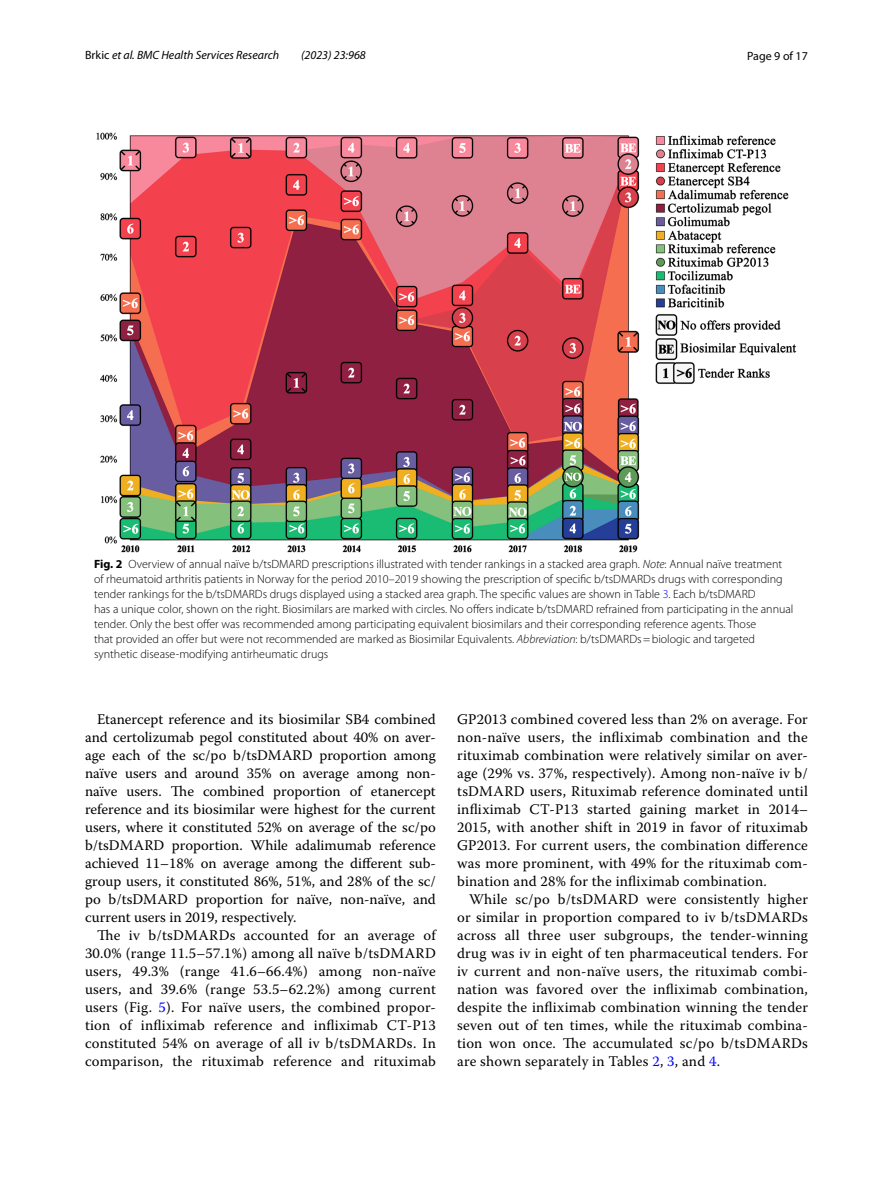
<style>
.page{position:relative;width:893px;height:1187px;background:#fff}
.page>*{position:absolute;margin:0;border:0;box-sizing:border-box;transform-origin:0 0}
.t1{font:14.7px/18px "Warnock Pro";letter-spacing:.015em;color:#000;text-align:justify}
.t2{font:300 12px/15px "Myriad Pro";color:#000}
.t3{font:italic 12px "Myriad Pro";color:#000}
.t4{font:12px "Myriad Pro";color:#000}
.s1{font-style:normal}
.s2{font-weight:700}
.s3{font-style:italic}
.s4{color:#00f}
</style>
<div class="page">
<img style="left:96px;top:133px;width:701px;height:419px">
<p class="t3" style="left:85px;top:48px;width:196px"><span class="s1">Brkic</span> et al. BMC Health Services Research</p>
<p class="t3" style="left:301px;top:48px;width:66px">(2023) 23:968</p>
<p class="t4" style="left:747px;top:48px;width:62px">Page 9 of 17</p>
<p class="t2" style="left:94px;top:556px;width:701px"><span class="s2">Fig. 2</span> Overview of annual naïve b/tsDMARD prescriptions illustrated with tender rankings in a stacked area graph. <span class="s3">Note</span>: Annual naïve treatment of rheumatoid arthritis patients in Norway for the period 2010–2019 showing the prescription of specific b/tsDMARDs drugs with corresponding tender rankings for the b/tsDMARDs drugs displayed using a stacked area graph. The specific values are shown in Table <span class="s4">3</span>. Each b/tsDMARD<br>has a unique color, shown on the right. Biosimilars are marked with circles. No offers indicate b/tsDMARD refrained from participating in the annual tender. Only the best offer was recommended among participating equivalent biosimilars and their corresponding reference agents. Those<br>that provided an offer but were not recommended are marked as Biosimilar Equivalents. <span class="s3">Abbreviation</span>: b/tsDMARDs=biologic and targeted synthetic disease-modifying antirheumatic drugs</p>
<p class="t1" style="left:85px;top:710px;width:352px;text-indent:12px">Etanercept reference and its biosimilar SB4 combined and certolizumab pegol constituted about 40% on aver&shy;age each of the sc/po b/tsDMARD proportion among naïve users and around 35% on average among non&shy;naïve users. The combined proportion of etanercept reference and its biosimilar were highest for the current users, where it constituted 52% on average of the sc/po b/tsDMARD proportion. While adalimumab reference achieved 11–18% on average among the different sub&shy;group users, it constituted 86%, 51%, and 28% of the sc/ po b/tsDMARD proportion for naïve, non-naïve, and current users in 2019, respectively.</p>
<p class="t1" style="left:85px;top:926px;width:352px;text-indent:12px">The iv b/tsDMARDs accounted for an average of 30.0% (range 11.5–57.1%) among all naïve b/tsDMARD users, 49.3% (range 41.6–66.4%) among non-naïve users, and 39.6% (range 53.5–62.2%) among current users (Fig. <span class="s4">5</span>). For naïve users, the combined propor&shy;tion of infliximab reference and infliximab CT-P13 constituted 54% on average of all iv b/tsDMARDs. In comparison, the rituximab reference and rituximab</p>
<p class="t1" style="left:457px;top:710px;width:352px">GP2013 combined covered less than 2% on average. For non-naïve users, the infliximab combination and the rituximab combination were relatively similar on aver&shy;age (29% vs. 37%, respectively). Among non-naïve iv b/ tsDMARD users, Rituximab reference dominated until infliximab CT-P13 started gaining market in 2014– 2015, with another shift in 2019 in favor of rituximab GP2013. For current users, the combination difference was more prominent, with 49% for the rituximab com&shy;bination and 28% for the infliximab combination.</p>
<p class="t1" style="left:457px;top:890px;width:352px;text-indent:12px">While sc/po b/tsDMARD were consistently higher or similar in proportion compared to iv b/tsDMARDs across all three user subgroups, the tender-winning drug was iv in eight of ten pharmaceutical tenders. For iv current and non-naïve users, the rituximab combi&shy;nation was favored over the infliximab combination, despite the infliximab combination winning the tender seven out of ten times, while the rituximab combina&shy;tion won once. The accumulated sc/po b/tsDMARDs are shown separately in Tables <span class="s4">2</span>, <span class="s4">3</span>, and <span class="s4">4</span>.</p>
</div>
